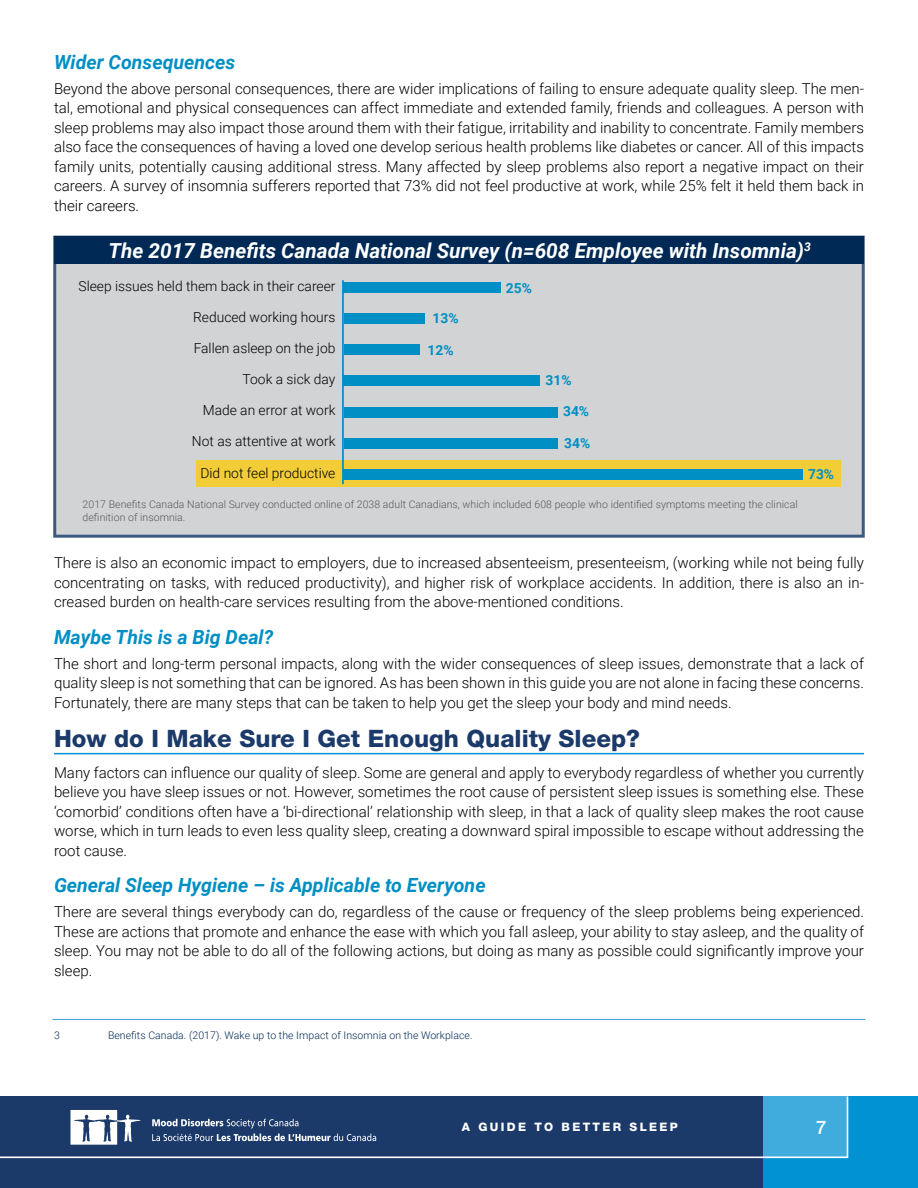
<style>
.page{position:relative;width:918px;height:1188px;background:#fff}
.page>*{position:absolute;margin:0;border:0;box-sizing:border-box;transform-origin:0 0}
.t1{font:800 24px "Helvetica Neue LT Std";color:#1b3a6a}
.t2{font:italic 700 20.7px "Roboto";color:#fff}
.t3{font:italic 700 19.5px "Roboto";color:#008fc5}
.t4{font:500 18.6px "Helvetica Neue LT Std";color:#fff}
.t5{font:300 15px/19.5px "Roboto";color:#000;text-align:justify}
.t6{font:300 13.8px "Roboto";color:#000}
.t7{font:700 13.8px "Roboto";color:#008fc5}
.t8{font:800 11.7px "Helvetica Neue LT Std";letter-spacing:.2em;color:#fff}
.t9{font:300 10.5px/13.5px "Roboto";letter-spacing:.005em;color:#58595b}
.t10{font:300 10.5px "Roboto";letter-spacing:.005em;color:#002955}
</style>
<div class="page">
<div style="left:0;top:1096px;width:918px;height:92px;background:#1b3a6a"></div>
<div style="left:764px;top:1096px;width:154px;height:92px;background:#0092d3"></div>
<svg style="left:0;top:1096px;width:849px;height:63px"></svg>
<svg style="left:152px;top:1119px;width:146px;height:9px"></svg>
<svg style="left:152px;top:1134px;width:224px;height:7px"></svg>
<svg style="left:70px;top:1110px;width:71px;height:35px"></svg>
<hr style="left:54px;top:753px;width:810px;height:1px;background:#0092d3">
<div style="left:53px;top:236px;width:812px;height:302px;background:#d1d3d4;border:3px solid #3a5b84"></div>
<div style="left:196px;top:460px;width:645px;height:27px;background:#f3cd38"></div>
<div style="left:54px;top:236px;width:810px;height:28px;background:#002955"></div>
<div style="left:344px;top:282px;width:157px;height:11px;background:#008fc5"></div>
<div style="left:344px;top:313px;width:80px;height:11px;background:#008fc5"></div>
<div style="left:344px;top:344px;width:75px;height:11px;background:#008fc5"></div>
<div style="left:344px;top:376px;width:196px;height:10px;background:#008fc5"></div>
<div style="left:344px;top:407px;width:213px;height:10px;background:#008fc5"></div>
<div style="left:344px;top:438px;width:213px;height:10px;background:#008fc5"></div>
<div style="left:344px;top:469px;width:459px;height:11px;background:#008fc5"></div>
<hr style="left:342px;top:280px;width:2px;height:204px;background:#008fc5">
<hr style="left:52px;top:1019px;width:814px;height:1px;background:#3da2da">
<h3 class="t3" style="left:54px;top:48px;width:183px">Wider Consequences</h3>
<p class="t5" style="left:54px;top:78px;width:812px">Beyond the above personal consequences, there are wider implications of failing to ensure adequate quality sleep. The men&shy;tal, emotional and physical consequences can affect immediate and extended family, friends and colleagues. A person with sleep problems may also impact those around them with their fatigue, irritability and inability to concentrate. Family members also face the consequences of having a loved one develop serious health problems like diabetes or cancer. All of this impacts family units, potentially causing additional stress. Many affected by sleep problems also report a negative impact on their careers. A survey of insomnia sufferers reported that 73% did not feel productive at work, while 25% felt it held them back in their careers.</p>
<h2 class="t2" style="left:109px;top:236px;width:704px">The 2017 Benefits Canada National Survey (n=608 Employee with Insomnia)<sup>3</sup></h2>
<p class="t6" style="left:79px;top:276px;width:258px">Sleep issues held them back in their career</p>
<p class="t6" style="left:193px;top:308px;width:144px">Reduced working hours</p>
<p class="t6" style="left:194px;top:339px;width:143px">Fallen asleep on the job</p>
<p class="t6" style="left:243px;top:370px;width:94px">Took a sick day</p>
<p class="t6" style="left:203px;top:401px;width:134px">Made an error at work</p>
<p class="t6" style="left:192px;top:432px;width:145px">Not as attentive at work</p>
<p class="t6" style="left:200px;top:463px;width:136px">Did not feel productive</p>
<p class="t7" style="left:432px;top:309px;width:28px">13%</p>
<p class="t7" style="left:428px;top:340px;width:28px">12%</p>
<p class="t7" style="left:506px;top:279px;width:28px">25%</p>
<p class="t7" style="left:546px;top:371px;width:28px">31%</p>
<p class="t7" style="left:563px;top:402px;width:28px">34%</p>
<p class="t7" style="left:564px;top:433px;width:28px">34%</p>
<p class="t9" style="left:83px;top:497px;width:717px">2017 Benefits Canada National Survey conducted online of 2038 adult Canadians, which included 608 people who identified symptoms meeting the clinical definition of insomnia.</p>
<p class="t7" style="left:808px;top:465px;width:28px">73%</p>
<p class="t5" style="left:54px;top:553px;width:811px">There is also an economic impact to employers, due to increased absenteeism, presenteeism, (working while not being fully concentrating on tasks, with reduced productivity), and higher risk of workplace accidents. In addition, there is also an in&shy;creased burden on health-care services resulting from the above-mentioned conditions.</p>
<h3 class="t3" style="left:54px;top:623px;width:221px">Maybe This is a Big Deal?</h3>
<p class="t5" style="left:54px;top:653px;width:811px">The short and long-term personal impacts, along with the wider consequences of sleep issues, demonstrate that a lack of quality sleep is not something that can be ignored. As has been shown in this guide you are not alone in facing these concerns.<br>Fortunately, there are many steps that can be taken to help you get the sleep your body and mind needs.</p>
<h1 class="t1" style="left:54px;top:725px;width:587px">How do I Make Sure I Get Enough Quality Sleep?</h1>
<p class="t5" style="left:54px;top:762px;width:811px">Many factors can influence our quality of sleep. Some are general and apply to everybody regardless of whether you currently believe you have sleep issues or not. However, sometimes the root cause of persistent sleep issues is something else. These ‘comorbid’ conditions often have a ‘bi-directional’ relationship with sleep, in that a lack of quality sleep makes the root cause worse, which in turn leads to even less quality sleep, creating a downward spiral impossible to escape without addressing the root cause.</p>
<h3 class="t3" style="left:54px;top:872px;width:433px">General Sleep Hygiene – is Applicable to Everyone</h3>
<p class="t5" style="left:54px;top:902px;width:812px">There are several things everybody can do, regardless of the cause or frequency of the sleep problems being experienced.<br>These are actions that promote and enhance the ease with which you fall asleep, your ability to stay asleep, and the quality of sleep. You may not be able to do all of the following actions, but doing as many as possible could significantly improve your sleep.</p>
<p class="t10" style="left:54px;top:1028px;width:7px">3</p>
<p class="t10" style="left:108px;top:1028px;width:366px">Benefits Canada. (2017). Wake up to the Impact of Insomnia on the Workplace.</p>
<p class="t8" style="left:462px;top:1120px;width:217px">A GUIDE TO BETTER SLEEP</p>
<p class="t4" style="left:816px;top:1116px;width:12px">7</p>
</div>
